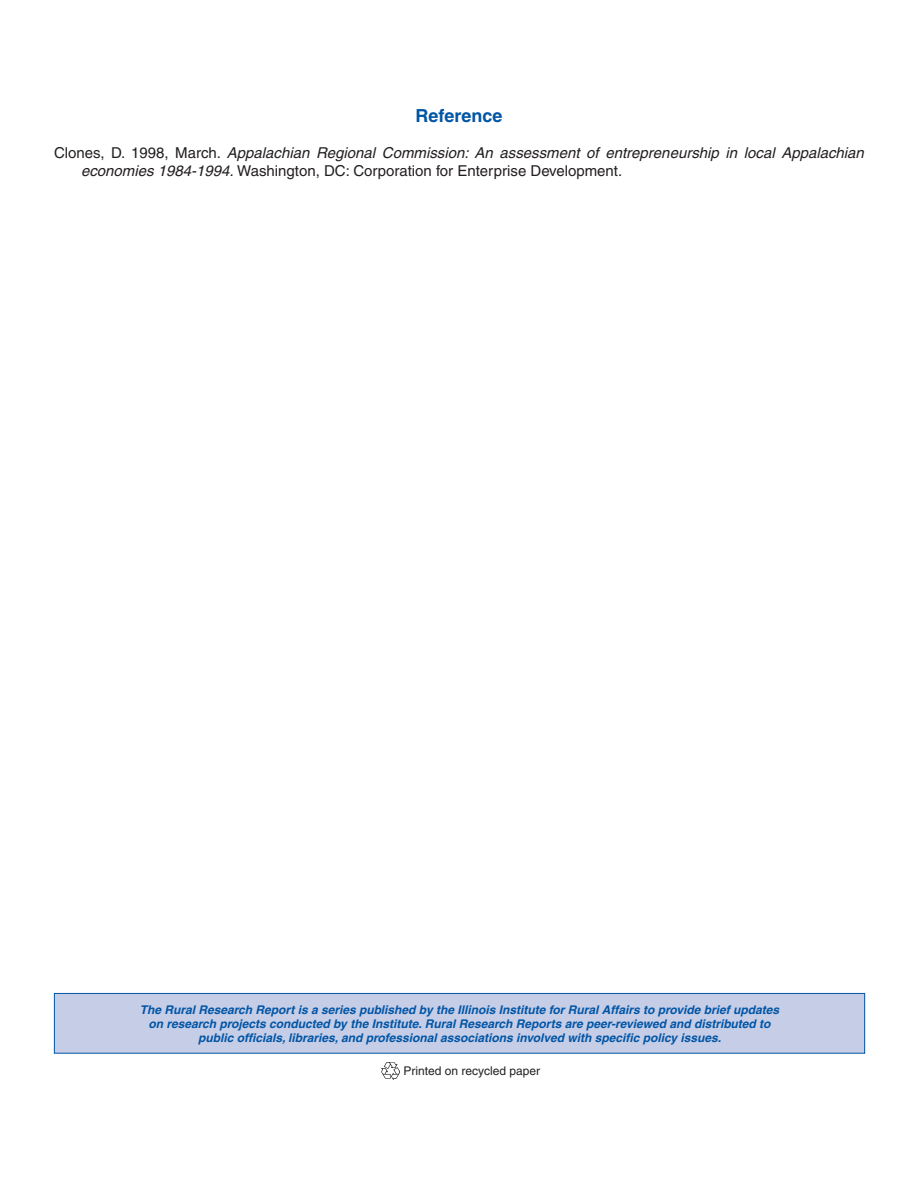
<style>
.page{position:relative;width:918px;height:1188px;background:#fff}
.page>*{position:absolute;margin:0;border:0;box-sizing:border-box;transform-origin:0 0}
.t1{font:700 18px "Helvetica";color:#0155a5}
.t2{font:italic 15px/18px "Helvetica";color:#231f20}
.t3{font:italic 700 12px/14.4px "Helvetica";color:#0155a5;text-align:center}
.t4{font:12px "Helvetica";color:#231f20}
.s1{font-style:normal}
</style>
<div class="page">
<div style="left:54px;top:993px;width:811px;height:60px;background:#c6cde7"></div>
<div style="left:54px;top:993px;width:811px;height:61px;border:1px solid #0155a5"></div>
<img style="left:382px;top:1063px;width:17px;height:16px">
<h1 class="t1" style="left:416px;top:105px;width:88px">Reference</h1>
<p class="t2" style="left:81px;top:144px;width:784px;text-indent:-27px"><span class="s1">Clones, D. 1998, March.</span> Appalachian Regional Commission: An assessment of entrepreneurship in local Appalachian economies 1984-1994. <span class="s1">Washington, DC: Corporation for Enterprise Development.</span></p>
<p class="t3" style="left:140px;top:1002px;width:641px">The Rural Research Report is a series published by the Illinois Institute for Rural Affairs to provide brief updates on research projects conducted by the Institute. Rural Research Reports are peer-reviewed and distributed to public officials, libraries, and professional associations involved with specific policy issues.</p>
<p class="t4" style="left:403px;top:1064px;width:138px">Printed on recycled paper</p>
</div>
